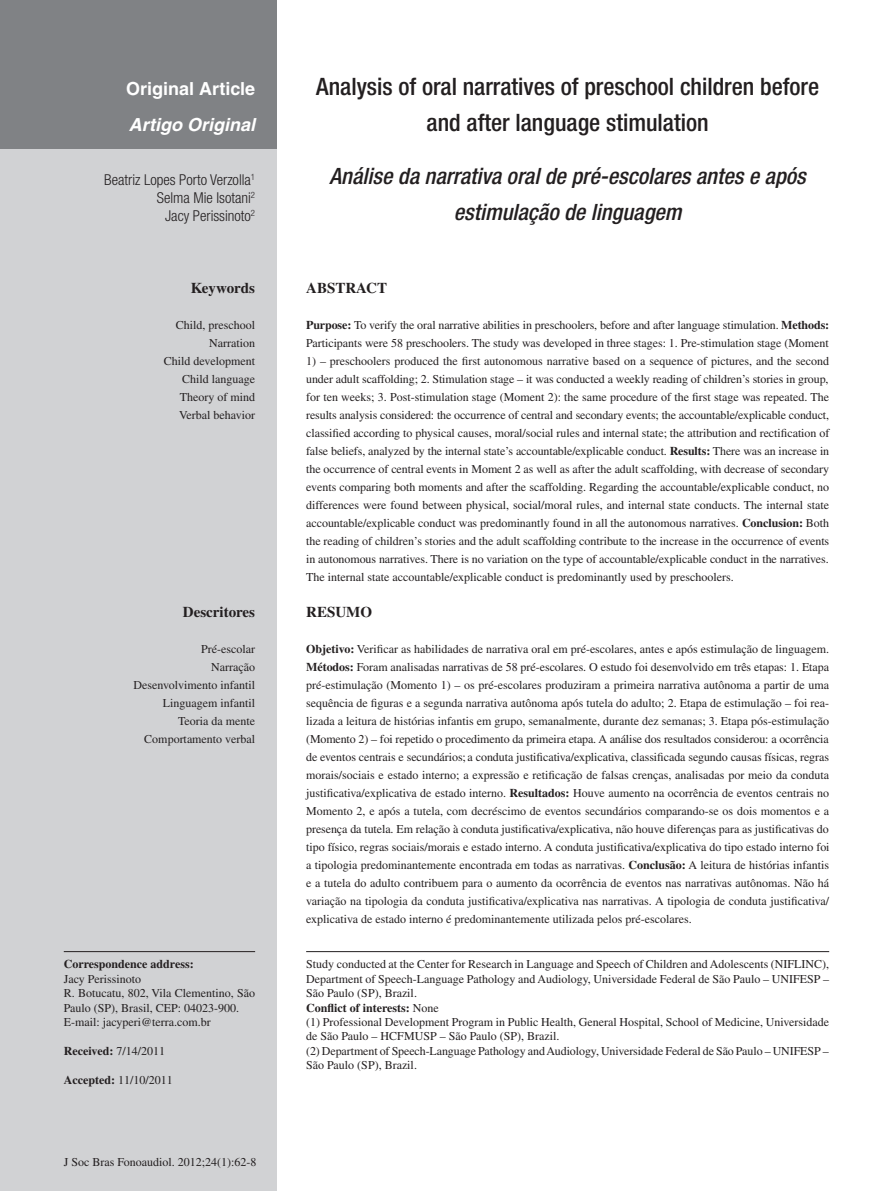
<style>
.page{position:relative;width:893px;height:1191px;background:#fff}
.page>*{position:absolute;margin:0;border:0;box-sizing:border-box;transform-origin:0 0}
.Título{font:500 condensed 24px/36px "Helvetica Neue";color:#231f20;text-align:center}
.Título-secundário{font:italic 500 condensed 22.5px/36px "Helvetica Neue";color:#231f20;text-align:center}
.t1{font:700 18px "Helvetica";color:#fff}
.t2{font:italic 700 18px "Helvetica";color:#fff}
.Autores{font:300 condensed 15px "Helvetica Neue";color:#231f20}
.Sessão{font:700 15px "Times";color:#231f20}
.Resumo{font:12px/18px "Times";letter-spacing:-.005em;color:#231f20;text-align:justify}
.Rodapé_sem_linha{font:12px/14.4px "Times";color:#231f20}
.Rodapé{font:12px/14.4px "Times";color:#231f20;text-align:justify}
.Keywords{font:12px "Times";color:#231f20}
.Rodapé_sem_linha-2{font:700 12px "Times";color:#231f20}
.Rodapé-2{font:700 12px "Times";color:#231f20}
.s1{font-weight:400}
.s2{font-weight:700}
</style>
<div class="page">
<div style="left:0;top:0;width:276px;height:1191px;background:#d1d2d4"></div>
<div style="left:0;top:0;width:276px;height:149px;background:#808285"></div>
<hr style="left:64px;top:951px;width:191px;height:1px;background:#231f20">
<hr style="left:306px;top:951px;width:523px;height:1px;background:#231f20">
<h3 class="t1" style="left:126px;top:77px;width:131px">Original Article</h3>
<h3 class="t2" style="left:129px;top:113px;width:128px">Artigo Original</h3>
<p class="Autores" style="left:104px;top:171px;width:152px">Beatriz Lopes Porto Verzolla<sup>1</sup></p>
<p class="Autores" style="left:157px;top:189px;width:100px">Selma Mie Isotani<sup>2</sup></p>
<p class="Autores" style="left:165px;top:207px;width:91px">Jacy Perissinoto<sup>2</sup></p>
<p class="Sessão" style="left:191px;top:279px;width:66px">Keywords</p>
<p class="Keywords" style="left:176px;top:318px;width:81px">Child, preschool</p>
<p class="Keywords" style="left:209px;top:336px;width:47px">Narration</p>
<p class="Keywords" style="left:164px;top:354px;width:93px">Child development</p>
<p class="Keywords" style="left:182px;top:372px;width:74px">Child language</p>
<p class="Keywords" style="left:180px;top:390px;width:77px">Theory of mind</p>
<p class="Keywords" style="left:179px;top:408px;width:78px">Verbal behavior</p>
<p class="Sessão" style="left:183px;top:603px;width:74px">Descritores</p>
<p class="Keywords" style="left:201px;top:642px;width:55px">Pré-escolar</p>
<p class="Keywords" style="left:211px;top:660px;width:45px">Narração</p>
<p class="Keywords" style="left:134px;top:678px;width:123px">Desenvolvimento infantil</p>
<p class="Keywords" style="left:163px;top:696px;width:94px">Linguagem infantil</p>
<p class="Keywords" style="left:178px;top:714px;width:79px">Teoria da mente</p>
<p class="Keywords" style="left:144px;top:732px;width:112px">Comportamento verbal</p>
<p class="Rodapé-2" style="left:64px;top:957px;width:131px">Correspondence address:</p>
<p class="Rodapé_sem_linha" style="left:64px;top:971px;width:79px">Jacy Perissinoto</p>
<p class="Rodapé_sem_linha" style="left:64px;top:985px;width:193px">R. Botucatu, 802, Vila Clementino, São<br>Paulo (SP), Brasil, CEP: 04023-900.</p>
<p class="Rodapé_sem_linha" style="left:64px;top:1014px;width:149px">E-mail: jacyperi@terra.com.br</p>
<p class="Rodapé_sem_linha-2" style="left:64px;top:1043px;width:103px">Received: <span class="s1">7/14/2011</span></p>
<p class="Rodapé_sem_linha" style="left:64px;top:1072px;width:110px"><span class="s2">Accepted:</span> 11/10/2011</p>
<p class="Resumo" style="left:64px;top:1153px;width:194px">J Soc Bras Fonoaudiol. 2012;24(1):62-8</p>
<p class="Título" style="left:316px;top:69px;width:504px">Analysis of oral narratives of preschool children before and after language stimulation</p>
<p class="Título-secundário" style="left:330px;top:158px;width:478px">Análise da narrativa oral de pré-escolares antes e após estimulação de linguagem</p>
<p class="Sessão" style="left:306px;top:279px;width:82px">ABSTRACT</p>
<p class="Resumo" style="left:306px;top:315px;width:525px"><span class="s2">Purpose:</span> To verify the oral narrative abilities in preschoolers, before and after language stimulation. <span class="s2">Methods:<br></span>Participants were 58 preschoolers. The study was developed in three stages: 1. Pre-stimulation stage (Moment</p>
<p class="Resumo" style="left:306px;top:351px;width:525px">1) – preschoolers produced the first autonomous narrative based on a sequence of pictures, and the second under adult scaffolding; 2. Stimulation stage – it was conducted a weekly reading of children’s stories in group, for ten weeks; 3. Post-stimulation stage (Moment 2): the same procedure of the first stage was repeated. The results analysis considered: the occurrence of central and secondary events; the accountable/explicable conduct, classified according to physical causes, moral/social rules and internal state; the attribution and rectification of false beliefs, analyzed by the internal state’s accountable/explicable conduct. <span class="s2">Results:</span> There was an increase in the occurrence of central events in Moment 2 as well as after the adult scaffolding, with decrease of secondary events comparing both moments and after the scaffolding. Regarding the accountable/explicable conduct, no differences were found between physical, social/moral rules, and internal state conducts. The internal state accountable/explicable conduct was predominantly found in all the autonomous narratives. <span class="s2">Conclusion:</span> Both the reading of children’s stories and the adult scaffolding contribute to the increase in the occurrence of events in autonomous narratives. There is no variation on the type of accountable/explicable conduct in the narratives.<br>The internal state accountable/explicable conduct is predominantly used by preschoolers.</p>
<p class="Sessão" style="left:306px;top:603px;width:67px">RESUMO</p>
<p class="Resumo" style="left:306px;top:639px;width:525px"><span class="s2">Objetivo:</span> Verificar as habilidades de narrativa oral em pré-escolares, antes e após estimulação de linguagem.<br><span class="s2">Métodos:</span> Foram analisadas narrativas de 58 pré-escolares. O estudo foi desenvolvido em três etapas: 1. Etapa pré-estimulação (Momento 1) – os pré-escolares produziram a primeira narrativa autônoma a partir de uma sequência de figuras e a segunda narrativa autônoma após tutela do adulto; 2. Etapa de estimulação – foi rea&shy;lizada a leitura de histórias infantis em grupo, semanalmente, durante dez semanas; 3. Etapa pós-estimulação (Momento 2) – foi repetido o procedimento da primeira etapa. A análise dos resultados considerou: a ocorrência de eventos centrais e secundários; a conduta justificativa/explicativa, classificada segundo causas físicas, regras morais/sociais e estado interno; a expressão e retificação de falsas crenças, analisadas por meio da conduta justificativa/explicativa de estado interno. <span class="s2">Resultados:</span> Houve aumento na ocorrência de eventos centrais no Momento 2, e após a tutela, com decréscimo de eventos secundários comparando-se os dois momentos e a presença da tutela. Em relação à conduta justificativa/explicativa, não houve diferenças para as justificativas do tipo físico, regras sociais/morais e estado interno. A conduta justificativa/explicativa do tipo estado interno foi a tipologia predominantemente encontrada em todas as narrativas. <span class="s2">Conclusão:</span> A leitura de histórias infantis e a tutela do adulto contribuem para o aumento da ocorrência de eventos nas narrativas autônomas. Não há variação na tipologia da conduta justificativa/explicativa nas narrativas. A tipologia de conduta justificativa/ explicativa de estado interno é predominantemente utilizada pelos pré-escolares.</p>
<p class="Rodapé" style="left:306px;top:957px;width:525px">Study conducted at the Center for Research in Language and Speech of Children and Adolescents (NIFLINC), Department of Speech-Language Pathology and Audiology, Universidade Federal de São Paulo – UNIFESP – São Paulo (SP), Brazil.</p>
<p class="Rodapé_sem_linha-2" style="left:306px;top:1000px;width:134px">Conflict of interests: <span class="s1">None</span></p>
<p class="Rodapé_sem_linha" style="left:306px;top:1014px;width:525px">(1) Professional Development Program in Public Health, General Hospital, School of Medicine, Universidade de São Paulo – HCFMUSP – São Paulo (SP), Brazil.</p>
<p class="Rodapé_sem_linha" style="left:306px;top:1043px;width:524px">(2) Department of Speech-Language Pathology and Audiology, Universidade Federal de São Paulo – UNIFESP –<br>São Paulo (SP), Brazil.</p>
</div>
